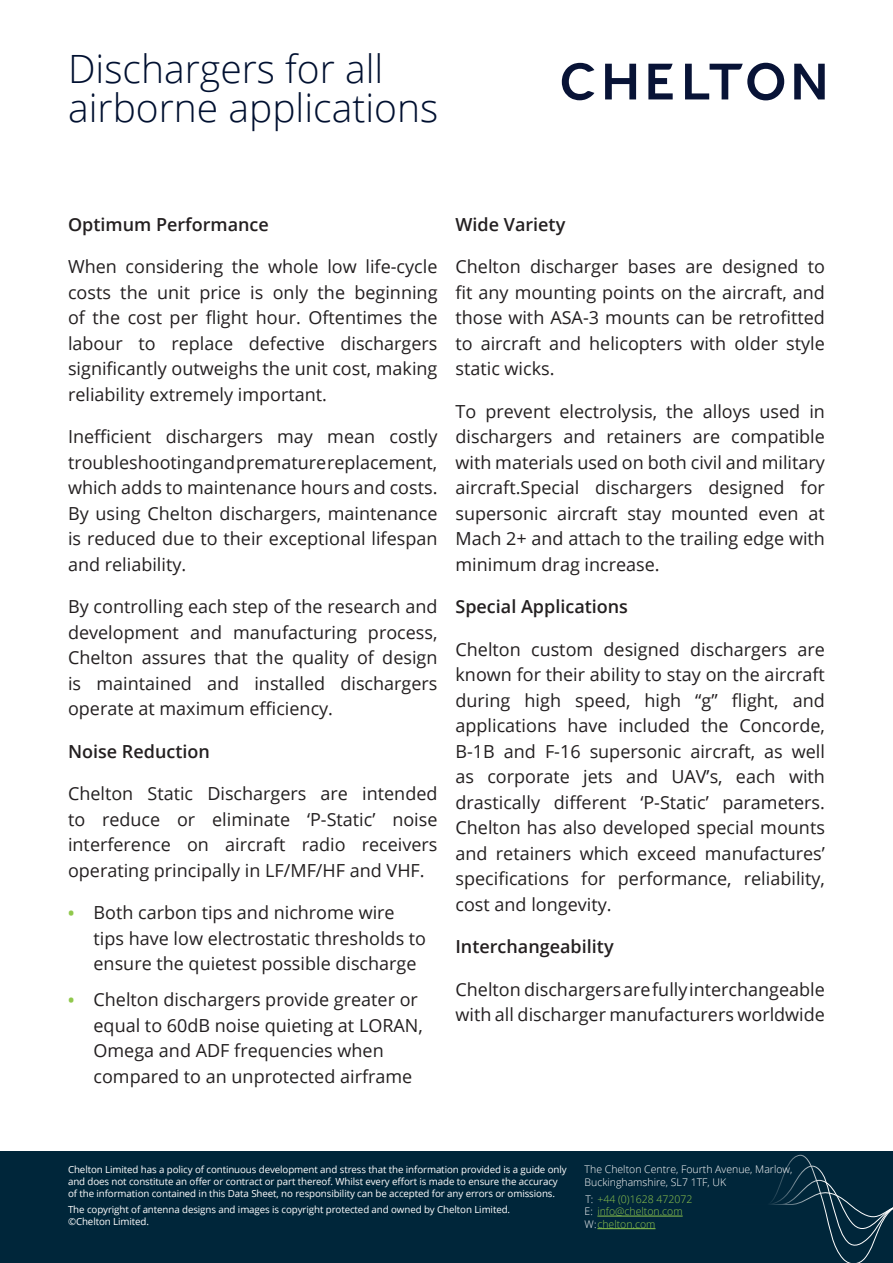
<style>
.page{position:relative;width:893px;height:1263px;background:#fff}
.page>*{position:absolute;margin:0;border:0;box-sizing:border-box;transform-origin:0 0}
.t1{font:300 39px/39px "Open Sans";color:#001030}
.Body_1{font:18px/25.5px "Open Sans";color:#231f20;text-align:justify}
.Body_1-2{font:600 18px "Open Sans";color:#231f20}
.t2{font:300 10.5px/12.6px "Open Sans";color:#fff}
.t3{font:300 10.5px/12.6px "Open Sans";color:#90c84c}
.t4{font:9.75px/12px "Open Sans";letter-spacing:-.01em;color:#fff}
.s1{font-weight:700;font-size:16.5px;color:#90c84c}
.s2{color:#fff}
</style>
<div class="page">
<div style="left:0;top:1151px;width:893px;height:112px;background:#00263a"></div>
<hr style="left:597px;top:1216px;width:86px;height:1px;background:#90c84c">
<hr style="left:597px;top:1228px;width:58px;height:1px;background:#90c84c">
<svg style="left:562px;top:63px;width:32px;height:37px"></svg>
<svg style="left:605px;top:64px;width:31px;height:35px"></svg>
<svg style="left:648px;top:64px;width:25px;height:35px"></svg>
<svg style="left:685px;top:63px;width:99px;height:37px"></svg>
<svg style="left:794px;top:64px;width:31px;height:35px"></svg>
<svg style="left:770px;top:1154px;width:123px;height:109px"></svg>
<h1 class="t1" style="left:68px;top:48px;width:372px">Dischargers for all airborne applications</h1>
<p class="Body_1-2" style="left:68px;top:212px;width:202px">Optimum Performance</p>
<p class="Body_1" style="left:68px;top:253px;width:371px">When considering the whole low life-cycle costs the unit price is only the beginning of the cost per flight hour. Oftentimes the labour to replace defective dischargers significantly outweighs the unit cost, making reliability extremely important.</p>
<p class="Body_1" style="left:68px;top:423px;width:371px">Inefficient dischargers may mean costly troubleshooting and premature replacement, which adds to maintenance hours and costs.<br>By using Chelton dischargers, maintenance is reduced due to their exceptional lifespan and reliability.</p>
<p class="Body_1" style="left:68px;top:593px;width:371px">By controlling each step of the research and development and manufacturing process, Chelton assures that the quality of design is maintained and installed dischargers operate at maximum efficiency.</p>
<p class="Body_1-2" style="left:68px;top:739px;width:143px">Noise Reduction</p>
<p class="Body_1" style="left:68px;top:780px;width:371px">Chelton Static Dischargers are intended to reduce or eliminate ‘P-Static’ noise interference on aircraft radio receivers operating principally in LF/MF/HF and VHF.</p>
<p class="Body_1" style="left:94px;top:899px;width:334px;text-align:left;text-indent:-26px"><span class="s1">•</span> Both carbon tips and nichrome wire tips have low electrostatic thresholds to ensure the quietest possible discharge</p>
<p class="Body_1" style="left:94px;top:987px;width:331px;text-align:left;text-indent:-26px"><span class="s1">•</span> Chelton dischargers provide greater or equal to 60dB noise quieting at LORAN, Omega and ADF frequencies when compared to an unprotected airframe</p>
<p class="Body_1-2" style="left:455px;top:212px;width:111px">Wide Variety</p>
<p class="Body_1" style="left:455px;top:253px;width:371px">Chelton discharger bases are designed to fit any mounting points on the aircraft, and those with ASA-3 mounts can be retrofitted to aircraft and helicopters with older style static wicks.</p>
<p class="Body_1" style="left:455px;top:398px;width:371px">To prevent electrolysis, the alloys used in dischargers and retainers are compatible with materials used on both civil and military aircraft.Special dischargers designed for supersonic aircraft stay mounted even at Mach 2+ and attach to the trailing edge with minimum drag increase.</p>
<p class="Body_1-2" style="left:455px;top:594px;width:174px">Special Applications</p>
<p class="Body_1" style="left:455px;top:636px;width:371px">Chelton custom designed dischargers are known for their ability to stay on the aircraft during high speed, high “g” flight, and applications have included the Concorde, B-1B and F-16 supersonic aircraft, as well as corporate jets and UAV’s, each with drastically different ‘P-Static’ parameters.<br>Chelton has also developed special mounts and retainers which exceed manufactures’ specifications for performance, reliability, cost and longevity.</p>
<p class="Body_1-2" style="left:455px;top:934px;width:160px">Interchangeability</p>
<p class="Body_1" style="left:455px;top:976px;width:371px">Chelton dischargers are fully interchangeable with all discharger manufacturers worldwide</p>
<p class="t4" style="left:68px;top:1163px;width:500px">Chelton Limited has a policy of continuous development and stress that the information provided is a guide only and does not constitute an offer or contract or part thereof. Whilst every effort is made to ensure the accuracy of the information contained in this Data Sheet, no responsibility can be accepted for any errors or omissions.</p>
<p class="t4" style="left:68px;top:1203px;width:444px">The copyright of antenna designs and images is copyright protected and owned by Chelton Limited. ©Chelton Limited.</p>
<p class="t2" style="left:585px;top:1163px;width:209px">The Chelton Centre, Fourth Avenue, Marlow,<br>Buckinghamshire, SL7 1TF, UK</p>
<p class="t3" style="left:585px;top:1192px;width:109px"><span class="s2">T:</span> +44 (0)1628 472072<br><span class="s2">E:</span> info@chelton.com<br><span class="s2">W:</span>chelton.com</p>
</div>
